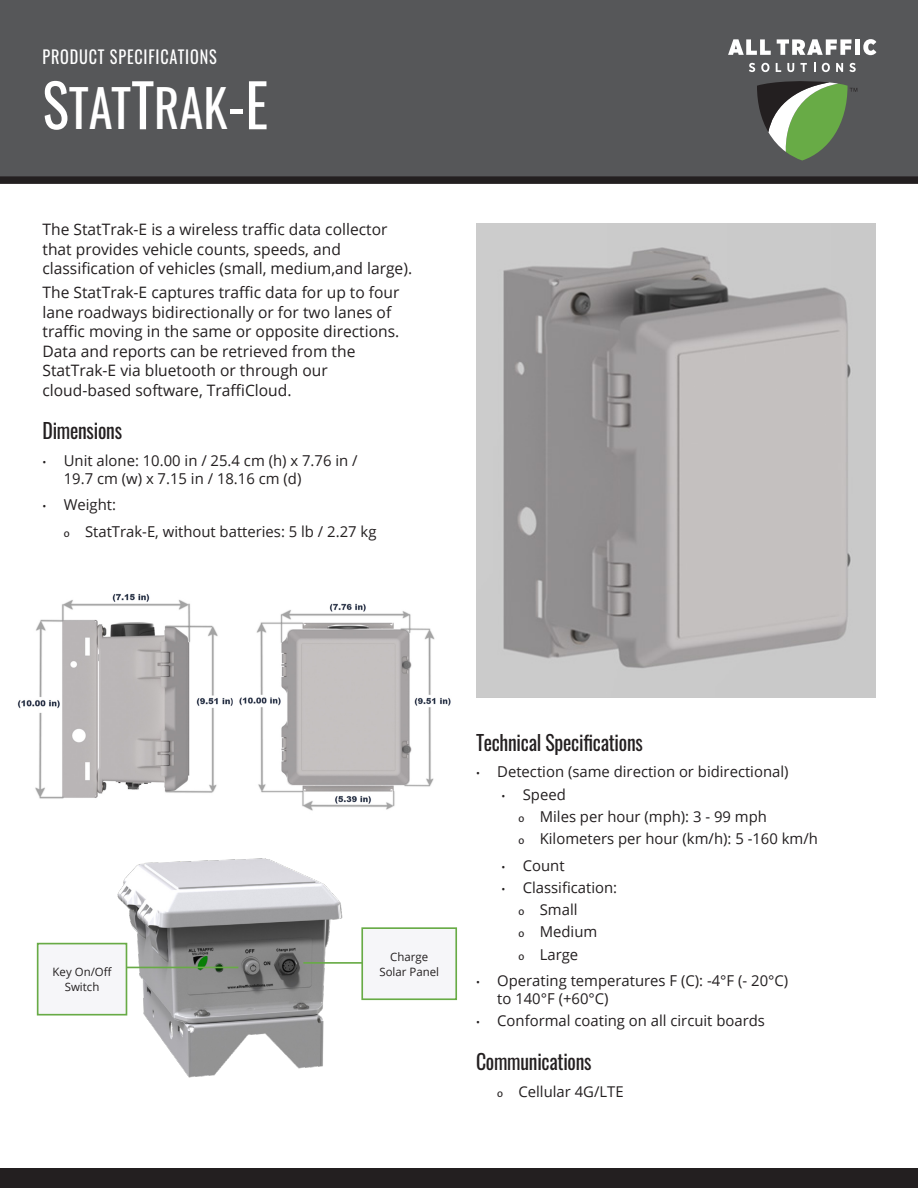
<style>
.page{position:relative;width:918px;height:1188px;background:#fff}
.page>*{position:absolute;margin:0;border:0;box-sizing:border-box;transform-origin:0 0}
.t1{font:51.75px "Oswald";color:#fff;scale:.94 1}
.H2{font:21px "Oswald";letter-spacing:-.01em;color:#231f20;scale:.94 1}
.t2{font:18px "Oswald";letter-spacing:.05em;color:#fff;scale:.9 1}
.Body_Copy{font:15.75px/19.5px "Open Sans";color:#231f20}
.t3{font:15px/18px "Open Sans";color:#231f20}
.t4{font:14.85px "Open Sans";color:#231f20}
.Body_Copy-2{font:11.55px/14.9px "Open Sans";color:#231f20;text-align:center}
.s1{font-size:59.25px}
.s2{font-size:10.5px}
.s3{font-family:"Bitter";font-size:10.5px}
.s4{font-family:"Bitter";font-size:10.35px}
</style>
<div class="page">
<img style="left:17px;top:594px;width:214px;height:205px">
<img style="left:240px;top:603px;width:211px;height:208px">
<div style="left:0;top:0;width:918px;height:177px;background:#565759"></div>
<div style="left:0;top:176px;width:918px;height:8px;background:#231f20"></div>
<div style="left:0;top:1168px;width:918px;height:20px;background:#231f20"></div>
<svg style="left:757px;top:81px;width:100px;height:80px"></svg>
<svg style="left:749px;top:63px;width:6px;height:9px"></svg>
<svg style="left:761px;top:63px;width:8px;height:9px"></svg>
<svg style="left:776px;top:63px;width:5px;height:9px"></svg>
<svg style="left:787px;top:63px;width:7px;height:9px"></svg>
<svg style="left:800px;top:63px;width:7px;height:9px"></svg>
<svg style="left:822px;top:63px;width:8px;height:9px"></svg>
<svg style="left:836px;top:63px;width:7px;height:9px"></svg>
<svg style="left:849px;top:63px;width:7px;height:9px"></svg>
<svg style="left:728px;top:39px;width:43px;height:16px"></svg>
<svg style="left:777px;top:39px;width:75px;height:16px"></svg>
<div style="left:855px;top:39px;width:5px;height:16px;background:#fff"></div>
<svg style="left:863px;top:39px;width:13px;height:16px"></svg>
<img style="left:476px;top:223px;width:399px;height:474px">
<img style="left:102px;top:858px;width:271px;height:220px">
<div style="left:38px;top:944px;width:88px;height:71px;background:#f6f6f9"></div>
<div style="left:37px;top:943px;width:90px;height:73px;border:2px solid #68ab46"></div>
<div style="left:362px;top:928px;width:94px;height:71px;background:#f6f6f9"></div>
<div style="left:361px;top:927px;width:96px;height:73px;border:2px solid #68ab46"></div>
<hr style="left:303px;top:962px;width:59px;height:2px;background:#68ab46">
<hr style="left:126px;top:967px;width:112px;height:1px;background:#68ab46">
<p class="t2" style="left:43px;top:40px;width:195px">PRODUCT SPECIFICATIONS</p>
<p class="t1" style="left:43px;top:62px;width:242px"><span class="s1">S</span>TAT<span class="s1">T</span>RAK<span class="s1">-E</span></p>
<p class="Body_Copy" style="left:43px;top:219px;width:371px">The StatTrak-E is a wireless traffic data collector that provides vehicle counts, speeds, and classification of vehicles (small, medium,and large).</p>
<p class="Body_Copy" style="left:43px;top:282px;width:359px">The StatTrak-E captures traffic data for up to four lane roadways bidirectionally or for two lanes of traffic moving in the same or opposite directions.<br>Data and reports can be retrieved from the StatTrak-E via bluetooth or through our cloud-based software, TraffiCloud.</p>
<p class="H2" style="left:43px;top:412px;width:86px">Dimensions</p>
<p class="t3" style="left:64px;top:451px;width:295px;text-indent:-21px"><span class="s2">•</span> Unit alone: 10.00 in / 25.4 cm (h) x 7.76 in /<br>19.7 cm (w) x 7.15 in / 18.16 cm (d)</p>
<p class="t3" style="left:43px;top:495px;width:75px"><span class="s2">•</span> Weight:</p>
<p class="t3" style="left:64px;top:522px;width:314px"><span class="s3">о</span> StatTrak-E, without batteries: 5 lb / 2.27 kg</p>
<p class="Body_Copy-2" style="left:53px;top:964px;width:61px">Key On/Off<br>Switch</p>
<p class="Body_Copy-2" style="left:379px;top:949px;width:61px">Charge<br>Solar Panel</p>
<p class="H2" style="left:476px;top:724px;width:179px">Technical Specifications</p>
<p class="t3" style="left:476px;top:763px;width:314px"><span class="s2">•</span> Detection (same direction or bidirectional)</p>
<p class="t3" style="left:502px;top:785px;width:66px"><span class="s2">•</span> Speed</p>
<p class="t3" style="left:519px;top:807px;width:250px"><span class="s3">о</span> Miles per hour (mph): 3 - 99 mph</p>
<p class="t3" style="left:519px;top:829px;width:301px"><span class="s3">о</span> Kilometers per hour (km/h): 5 -160 km/h</p>
<p class="t3" style="left:502px;top:856px;width:65px"><span class="s2">•</span> Count</p>
<p class="t3" style="left:502px;top:878px;width:117px"><span class="s2">•</span> Classification:</p>
<p class="t3" style="left:519px;top:900px;width:60px"><span class="s3">о</span> Small</p>
<p class="t3" style="left:519px;top:923px;width:80px"><span class="s3">о</span> Medium</p>
<p class="t3" style="left:519px;top:945px;width:61px"><span class="s3">о</span> Large</p>
<p class="t3" style="left:497px;top:971px;width:293px;text-indent:-21px"><span class="s2">•</span> Operating temperatures F (C): -4°F (- 20°C) to 140°F (+60°C)</p>
<p class="t3" style="left:476px;top:1012px;width:290px"><span class="s2">•</span> Conformal coating on all circuit boards</p>
<p class="H2" style="left:476px;top:1043px;width:124px">Communications</p>
<p class="t4" style="left:497px;top:1081px;width:128px"><span class="s4">о</span> Cellular 4G/LTE</p>
</div>
